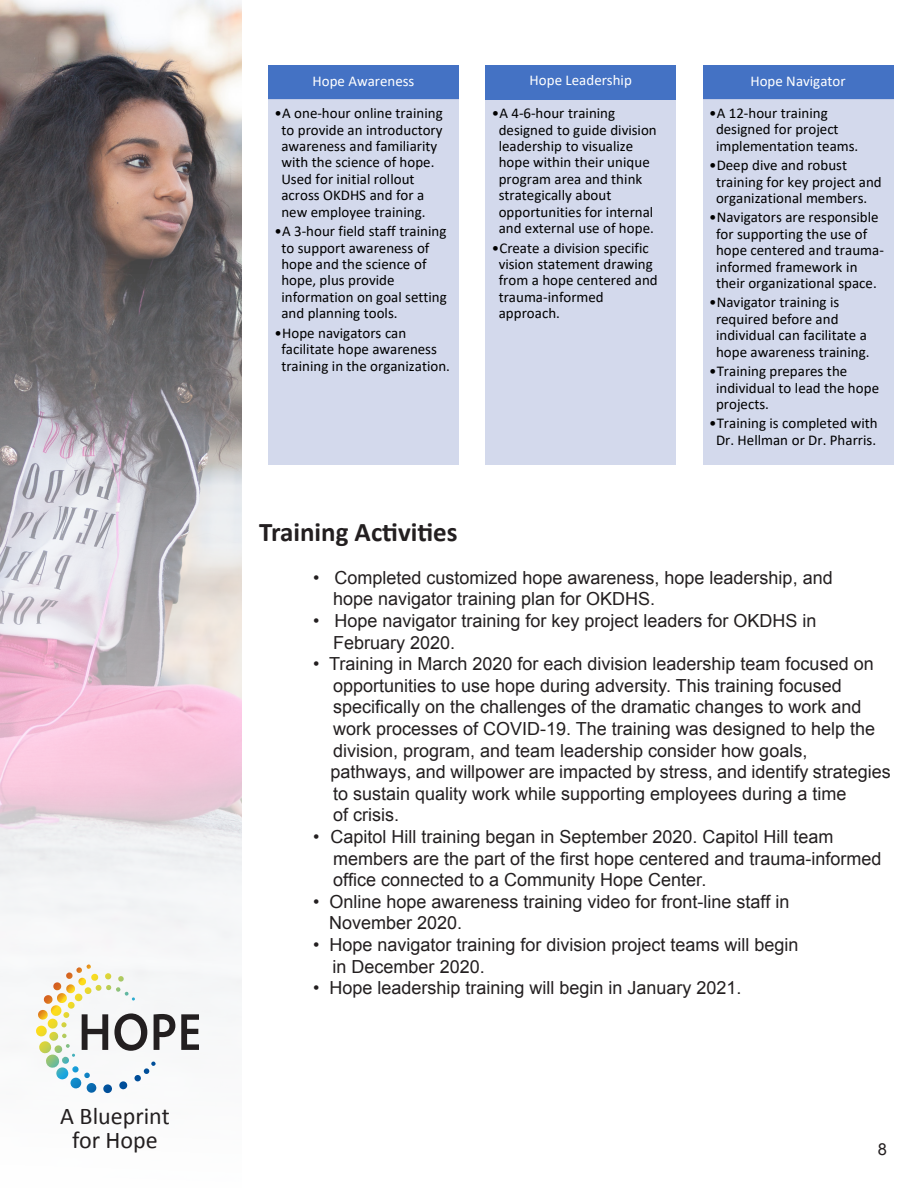
<style>
.page{position:relative;width:918px;height:1188px;background:#fff}
.page>*{position:absolute;margin:0;border:0;box-sizing:border-box;transform-origin:0 0}
.t1{font:700 27px "Calibri";color:#231f20}
.t2{font:24px/24px "Calibri";color:#231f20;text-align:center}
.t3{font:18px/21.6px "Arial";color:#231f20}
.t4{font:16.5px "Arial";color:#231f20}
.t5{font:15px/16.5px "Calibri";color:#000}
.t6{font:15px "Calibri";color:#fff}
</style>
<div class="page">
<div style="left:268px;top:65px;width:191px;height:34px;background:#4472c4"></div>
<div style="left:268px;top:99px;width:191px;height:366px;background:#cfd5ea"></div>
<div style="left:485px;top:99px;width:191px;height:366px;background:#cfd5ea"></div>
<div style="left:703px;top:65px;width:190px;height:34px;background:#4472c4"></div>
<div style="left:703px;top:99px;width:190px;height:366px;background:#cfd5ea"></div>
<img style="left:1px;top:0;width:241px;height:1094px">
<svg style="left:35px;top:964px;width:140px;height:129px"></svg>
<svg style="left:181px;top:1014px;width:17px;height:36px"></svg>
<div style="left:485px;top:65px;width:191px;height:34px;background:#4472c4"></div>
<h2 class="t2" style="left:60px;top:1104px;width:111px">A Blueprint for Hope</h2>
<h3 class="t6" style="left:312px;top:75px;width:103px">Hope Awareness</h3>
<p class="t5" style="left:281px;top:106px;width:163px;text-indent:-7px">•A one-hour online training to provide an introductory awareness and familiarity with the science of hope.<br>Used for initial rollout across OKDHS and for a new employee training.</p>
<p class="t5" style="left:281px;top:224px;width:167px;text-indent:-7px">•A 3-hour field staff training to support awareness of hope and the science of hope, plus provide information on goal setting and planning tools.</p>
<p class="t5" style="left:281px;top:326px;width:170px;text-indent:-7px">•Hope navigators can facilitate hope awareness training in the organization.</p>
<h3 class="t6" style="left:530px;top:74px;width:104px">Hope Leadership</h3>
<p class="t5" style="left:499px;top:106px;width:160px;text-indent:-7px">•A 4-6-hour training designed to guide division leadership to visualize hope within their unique program area and think strategically about opportunities for internal and external use of hope.</p>
<p class="t5" style="left:499px;top:241px;width:161px;text-indent:-7px">•Create a division specific vision statement drawing from a hope centered and trauma-informed approach.</p>
<h3 class="t6" style="left:750px;top:75px;width:97px">Hope Navigator</h3>
<p class="t5" style="left:716px;top:106px;width:144px;text-indent:-7px">•A 12-hour training designed for project implementation teams.</p>
<p class="t5" style="left:716px;top:158px;width:167px;text-indent:-7px">•Deep dive and robust training for key project and organizational members.</p>
<p class="t5" style="left:716px;top:210px;width:170px;text-indent:-7px">•Navigators are responsible for supporting the use of hope centered and trauma&shy;informed framework in their organizational space.</p>
<p class="t5" style="left:716px;top:295px;width:155px;text-indent:-7px">•Navigator training is required before and individual can facilitate a hope awareness training.</p>
<p class="t5" style="left:716px;top:364px;width:165px;text-indent:-7px">•Training prepares the individual to lead the hope projects.</p>
<p class="t5" style="left:709px;top:416px;width:170px;text-align:center">•Training is completed with<br>Dr. Hellman or Dr. Pharris.</p>
<h2 class="t1" style="left:259px;top:514px;width:200px">Training Activities</h2>
<p class="t3" style="left:333px;top:567px;width:501px;text-indent:-20px">• Completed customized hope awareness, hope leadership, and hope navigator training plan for OKDHS.</p>
<p class="t3" style="left:333px;top:610px;width:485px;text-indent:-20px">• Hope navigator training for key project leaders for OKDHS in<br>February 2020.</p>
<p class="t3" style="left:331px;top:653px;width:562px;text-indent:-17px">• Training in March 2020 for each division leadership team focused on opportunities to use hope during adversity. This training focused specifically on the challenges of the dramatic changes to work and work processes of COVID-19. The training was designed to help the division, program, and team leadership consider how goals,<br>pathways, and willpower are impacted by stress, and identify strategies to sustain quality work while supporting employees during a time<br>of crisis.</p>
<p class="t3" style="left:333px;top:826px;width:550px;text-indent:-20px">• Capitol Hill training began in September 2020. Capitol Hill team members are the part of the first hope centered and trauma-informed office connected to a Community Hope Center.</p>
<p class="t3" style="left:329px;top:891px;width:462px;text-indent:-16px">• Online hope awareness training video for front-line staff in<br>November 2020.</p>
<p class="t3" style="left:333px;top:934px;width:468px;text-indent:-19px">• Hope navigator training for division project teams will begin in December 2020.</p>
<p class="t3" style="left:313px;top:977px;width:430px">• Hope leadership training will begin in January 2021.</p>
<p class="t4" style="left:878px;top:1139px;width:11px">8</p>
</div>
